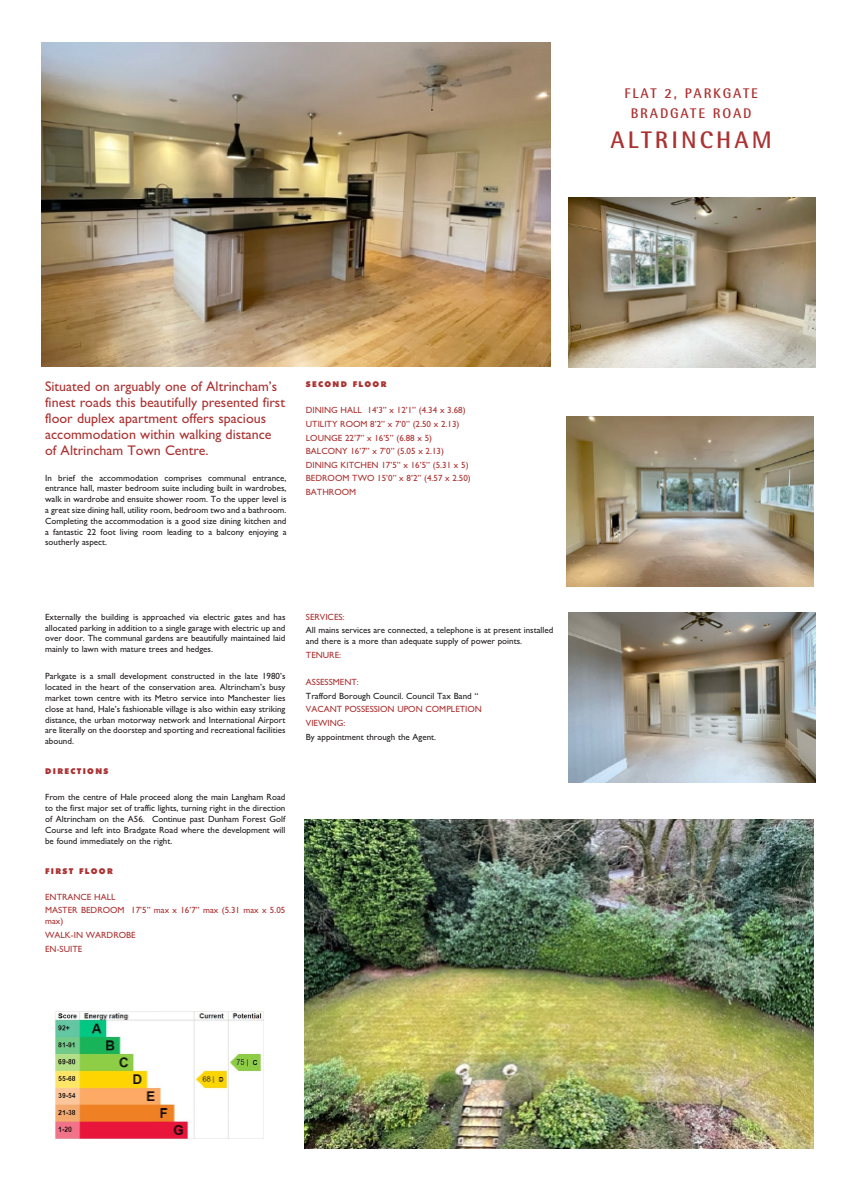
<style>
.page{position:relative;width:842px;height:1191px;background:#fff}
.page>*{position:absolute;margin:0;border:0;box-sizing:border-box;transform-origin:0 0}
.t1{font:700 24px "Rotis Semi Sans";letter-spacing:.13em;color:#ab3232}
.t2{font:14px/16px "Gill Sans";color:#ab3232}
.t3{font:700 14px/20px "Rotis Semi Sans";letter-spacing:.13em;color:#ab3232;text-align:center}
.t4{font:9px/10.8px "Gill Sans";color:#231f20;text-align:justify}
.t5{font:9px/13.6px "Gill Sans";color:#ab3232}
.t6{font:900 8px "Futura BT";letter-spacing:.165em;color:#ab3232}
</style>
<div class="page">
<img style="left:41px;top:43px;width:509px;height:324px">
<img style="left:568px;top:197px;width:248px;height:170px">
<img style="left:568px;top:612px;width:248px;height:170px">
<img style="left:54px;top:1011px;width:210px;height:128px">
<img style="left:566px;top:416px;width:248px;height:170px">
<img style="left:305px;top:819px;width:509px;height:329px">
<h2 class="t3" style="left:624px;top:85px;width:135px">FLAT 2, PARKGATE<br>BRADGATE ROAD</h2>
<h1 class="t1" style="left:610px;top:132px;width:163px">ALTRINCHAM</h1>
<h2 class="t2" style="left:45px;top:378px;width:241px">Situated on arguably one of Altrincham’s finest roads this beautifully presented first floor duplex apartment offers spacious accommodation within walking distance of Altrincham Town Centre.</h2>
<p class="t4" style="left:45px;top:472px;width:243px">In brief the accommodation comprises communal entrance, entrance hall, master bedroom suite including built in wardrobes, walk in wardrobe and ensuite shower room. To the upper level is a great size dining hall, utility room, bedroom two and a bathroom.<br>Completing the accommodation is a good size dining kitchen and a fantastic 22 foot living room leading to a balcony enjoying a southerly aspect.</p>
<p class="t6" style="left:306px;top:381px;width:82px">SECOND FLOOR</p>
<p class="t5" style="left:306px;top:403px;width:166px">DINING HALL 14’3” x 12’1” (4.34 x 3.68)<br>UTILITY ROOM 8’2” x 7’0” (2.50 x 2.13)<br>LOUNGE 22’7” x 16’5” (6.88 x 5)<br>BALCONY 16’7” x 7’0” (5.05 x 2.13)<br>DINING KITCHEN 17’5” x 16’5” (5.31 x 5)<br>BEDROOM TWO 15’0” x 8’2” (4.57 x 2.50)<br>BATHROOM</p>
<p class="t4" style="left:45px;top:611px;width:242px">Externally the building is approached via electric gates and has allocated parking in addition to a single garage with electric up and over door. The communal gardens are beautifully maintained laid mainly to lawn with mature trees and hedges.</p>
<p class="t4" style="left:45px;top:671px;width:242px">Parkgate is a small development constructed in the late 1980’s located in the heart of the conservation area. Altrincham’s busy market town centre with its Metro service into Manchester lies close at hand, Hale’s fashionable village is also within easy striking distance, the urban motorway network and International Airport are literally on the doorstep and sporting and recreational facilities abound.</p>
<p class="t6" style="left:45px;top:768px;width:65px">DIRECTIONS</p>
<p class="t4" style="left:45px;top:792px;width:242px">From the centre of Hale proceed along the main Langham Road to the first major set of traffic lights, turning right in the direction of Altrincham on the A56. Continue past Dunham Forest Golf Course and left into Bradgate Road where the development will be found immediately on the right.</p>
<p class="t6" style="left:45px;top:867px;width:69px">FIRST FLOOR</p>
<p class="t5" style="left:45px;top:890px;width:242px">ENTRANCE HALL<br>MASTER BEDROOM 17’5” max x 16’7” max (5.31 max x 5.05</p>
<p class="t5" style="left:45px;top:914px;width:92px">max)<br>WALK-IN WARDROBE<br>EN-SUITE</p>
<p class="t5" style="left:306px;top:610px;width:40px">SERVICES:</p>
<p class="t4" style="left:306px;top:625px;width:249px">All mains services are connected, a telephone is at present installed and there is a more than adequate supply of power points.</p>
<p class="t5" style="left:306px;top:648px;width:37px">TENURE:</p>
<p class="t5" style="left:306px;top:675px;width:54px">ASSESSMENT:</p>
<p class="t4" style="left:306px;top:690px;width:174px">Trafford Borough Council. Council Tax Band ‘‘</p>
<p class="t5" style="left:306px;top:702px;width:178px">VACANT POSSESSION UPON COMPLETION<br>VIEWING:</p>
<p class="t4" style="left:306px;top:731px;width:132px">By appointment through the Agent.</p>
</div>
